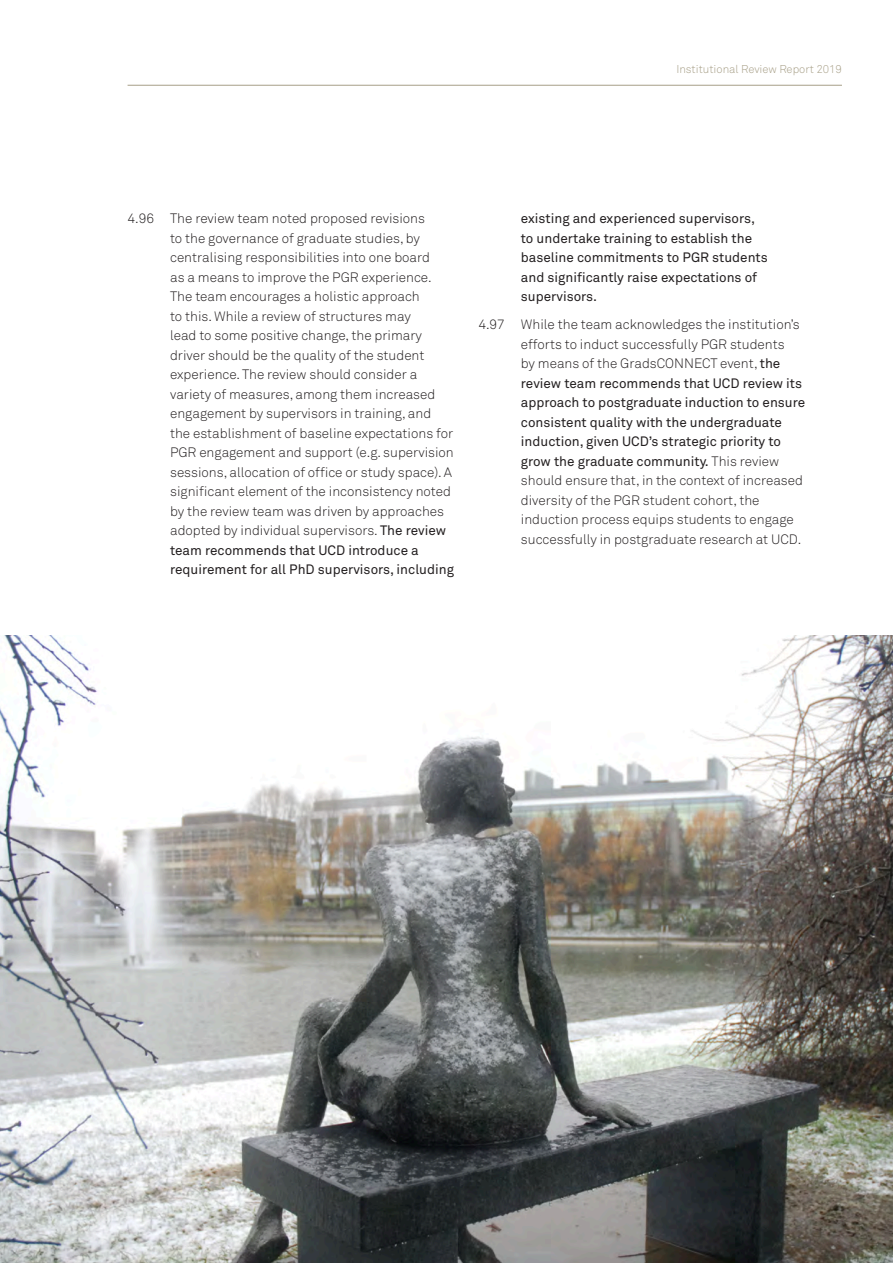
<style>
.page{position:relative;width:893px;height:1263px;background:#fff}
.page>*{position:absolute;margin:0;border:0;box-sizing:border-box;transform-origin:0 0}
.List_Paragraph-space{font:300 13.5px/19.5px "Akkurat";color:#231f20}
.List_Paragraph-space-2{font:13.5px/19.5px "Akkurat";color:#231f20}
.t1{font:300 11.25px "Akkurat";color:#a79f87}
.s1{font-weight:400}
</style>
<div class="page">
<hr style="left:128px;top:85px;width:714px;height:1px;background:#a79f87">
<img style="left:0;top:636px;width:893px;height:627px">
<p class="t1" style="left:676px;top:62px;width:167px">Institutional Review Report 2019</p>
<p class="List_Paragraph-space" style="left:170px;top:209px;width:285px;text-indent:-43px">4.96 The review team noted proposed revisions<br>to the governance of graduate studies, by centralising responsibilities into one board<br>as a means to improve the PGR experience.<br>The team encourages a holistic approach<br>to this. While a review of structures may<br>lead to some positive change, the primary driver should be the quality of the student experience. The review should consider a variety of measures, among them increased engagement by supervisors in training, and the establishment of baseline expectations for PGR engagement and support (e.g. supervision sessions, allocation of office or study space). A significant element of the inconsistency noted by the review team was driven by approaches adopted by individual supervisors. <span class="s1">The review team recommends that UCD introduce a requirement for all PhD supervisors, including</span></p>
<p class="List_Paragraph-space-2" style="left:521px;top:209px;width:248px">existing and experienced supervisors, to undertake training to establish the baseline commitments to PGR students and significantly raise expectations of supervisors.</p>
<p class="List_Paragraph-space" style="left:521px;top:315px;width:286px;text-indent:-43px">4.97 While the team acknowledges the institution’s efforts to induct successfully PGR students<br>by means of the GradsCONNECT event, <span class="s1">the review team recommends that UCD review its approach to postgraduate induction to ensure consistent quality with the undergraduate induction, given UCD’s strategic priority to grow the graduate community.</span> This review should ensure that, in the context of increased diversity of the PGR student cohort, the induction process equips students to engage successfully in postgraduate research at UCD.</p>
</div>
